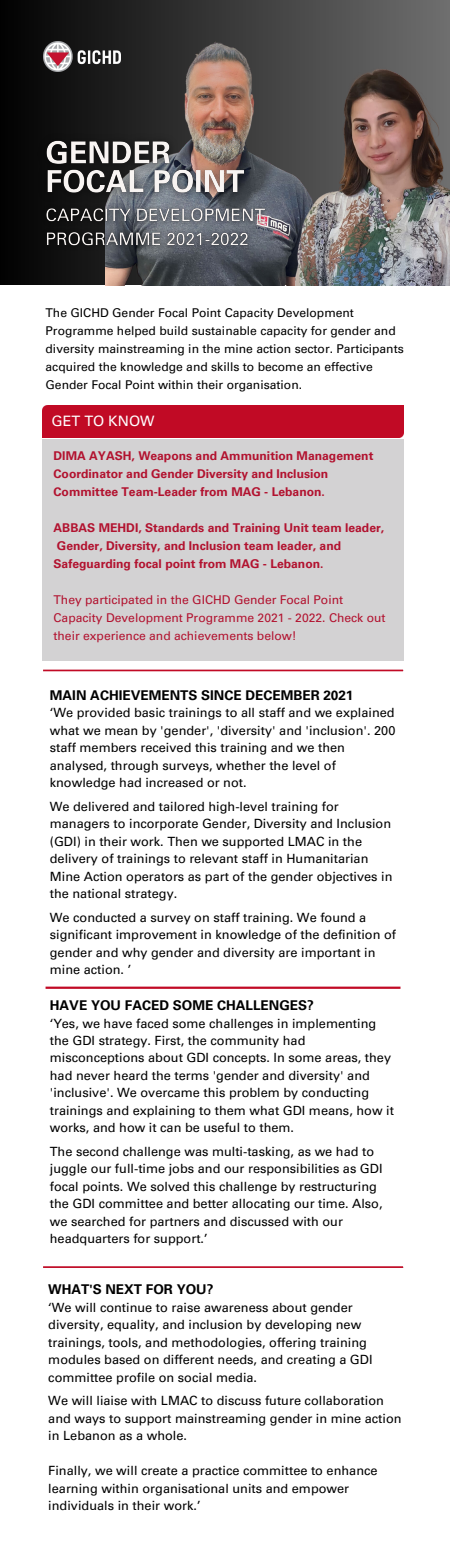
<style>
.page{position:relative;width:450px;height:1544px;background:#fff}
.page>*{position:absolute;margin:0;border:0;box-sizing:border-box;transform-origin:0 0}
.t1{font:14.4px "Univers LT Pro 55 Roman";color:#fff}
.t2{font:700 13.5px "Univers LT Pro 65";color:#000}
.t3{font:12.75px/17.4px "Univers LT Pro 55 Roman";color:#000}
.t4{font:700 12.15px/18px "Univers LT Pro 65";color:#b2122f}
.t5{font:12.15px/18px "Univers LT Pro 55 Roman";color:#000}
.t6{font:12.15px/18px "Univers LT Pro 55 Roman";color:#b2122f}
</style>
<div class="page">
<div style="left:0;top:0;width:450px;height:285px;background:linear-gradient(to right,#010101,#6f6f6f)"></div>
<hr style="left:43px;top:669px;width:360px;height:2px;background:#c10a25">
<hr style="left:43px;top:1265px;width:360px;height:2px;background:#c10a25">
<img style="left:44px;top:41px;width:62px;height:30px">
<img style="left:106px;top:41px;width:208px;height:244px">
<img style="left:295px;top:66px;width:155px;height:219px">
<img style="left:33px;top:130px;width:223px;height:84px">
<img style="left:38px;top:201px;width:235px;height:57px">
<div style="left:42px;top:439px;width:361px;height:221px;background:#d3d2d3"></div>
<div style="left:42px;top:405px;width:362px;height:33px;background:#c10a25"></div>
<hr style="left:46px;top:986px;width:355px;height:2px;background:#c10a25">
<p class="t5" style="left:46px;top:305px;width:360px">The GICHD Gender Focal Point Capacity Development Programme helped build sustainable capacity for gender and diversity mainstreaming in the mine action sector. Participants acquired the knowledge and skills to become an effective Gender Focal Point within their organisation.</p>
<p class="t1" style="left:52px;top:415px;width:105px">GET TO KNOW</p>
<p class="t4" style="left:54px;top:448px;width:321px">DIMA AYASH, Weapons and Ammunition Management<br>Coordinator and Gender Diversity and Inclusion<br>Committee Team-Leader from MAG - Lebanon.</p>
<p class="t4" style="left:54px;top:520px;width:332px">ABBAS MEHDI, Standards and Training Unit team leader,<br>Gender, Diversity, and Inclusion team leader, and<br>Safeguarding focal point from MAG - Lebanon.</p>
<p class="t6" style="left:54px;top:592px;width:334px">They participated in the GICHD Gender Focal Point<br>Capacity Development Programme 2021 - 2022. Check out their experience and achievements below!</p>
<p class="t2" style="left:50px;top:690px;width:305px">MAIN ACHIEVEMENTS SINCE DECEMBER 2021</p>
<p class="t3" style="left:50px;top:705px;width:347px">‘We provided basic trainings to all staff and we explained what we mean by 'gender', 'diversity' and 'inclusion'. 200 staff members received this training and we then analysed, through surveys, whether the level of knowledge had increased or not.</p>
<p class="t3" style="left:50px;top:799px;width:344px">We delivered and tailored high-level training for managers to incorporate Gender, Diversity and Inclusion (GDI) in their work. Then we supported LMAC in the delivery of trainings to relevant staff in Humanitarian Mine Action operators as part of the gender objectives in the national strategy.</p>
<p class="t3" style="left:50px;top:910px;width:348px">We conducted a survey on staff training. We found a significant improvement in knowledge of the definition of gender and why gender and diversity are important in mine action. ’</p>
<p class="t2" style="left:50px;top:1000px;width:266px">HAVE YOU FACED SOME CHALLENGES?</p>
<p class="t3" style="left:50px;top:1015px;width:346px">‘Yes, we have faced some challenges in implementing the GDI strategy. First, the community had misconceptions about GDI concepts. In some areas, they had never heard the terms 'gender and diversity' and 'inclusive'. We overcame this problem by conducting trainings and explaining to them what GDI means, how it works, and how it can be useful to them.</p>
<p class="t3" style="left:50px;top:1144px;width:334px">The second challenge was multi-tasking, as we had to juggle our full-time jobs and our responsibilities as GDI focal points. We solved this challenge by restructuring the GDI committee and better allocating our time. Also, we searched for partners and discussed with our headquarters for support.’</p>
<p class="t2" style="left:48px;top:1284px;width:167px">WHAT'S NEXT FOR YOU?</p>
<p class="t3" style="left:48px;top:1300px;width:326px">‘We will continue to raise awareness about gender diversity, equality, and inclusion by developing new trainings, tools, and methodologies, offering training modules based on different needs, and creating a GDI committee profile on social media.</p>
<p class="t3" style="left:48px;top:1393px;width:355px">We will liaise with LMAC to discuss future collaboration and ways to support mainstreaming gender in mine action in Lebanon as a whole.</p>
<p class="t3" style="left:48px;top:1463px;width:331px">Finally, we will create a practice committee to enhance learning within organisational units and empower individuals in their work.’</p>
</div>
